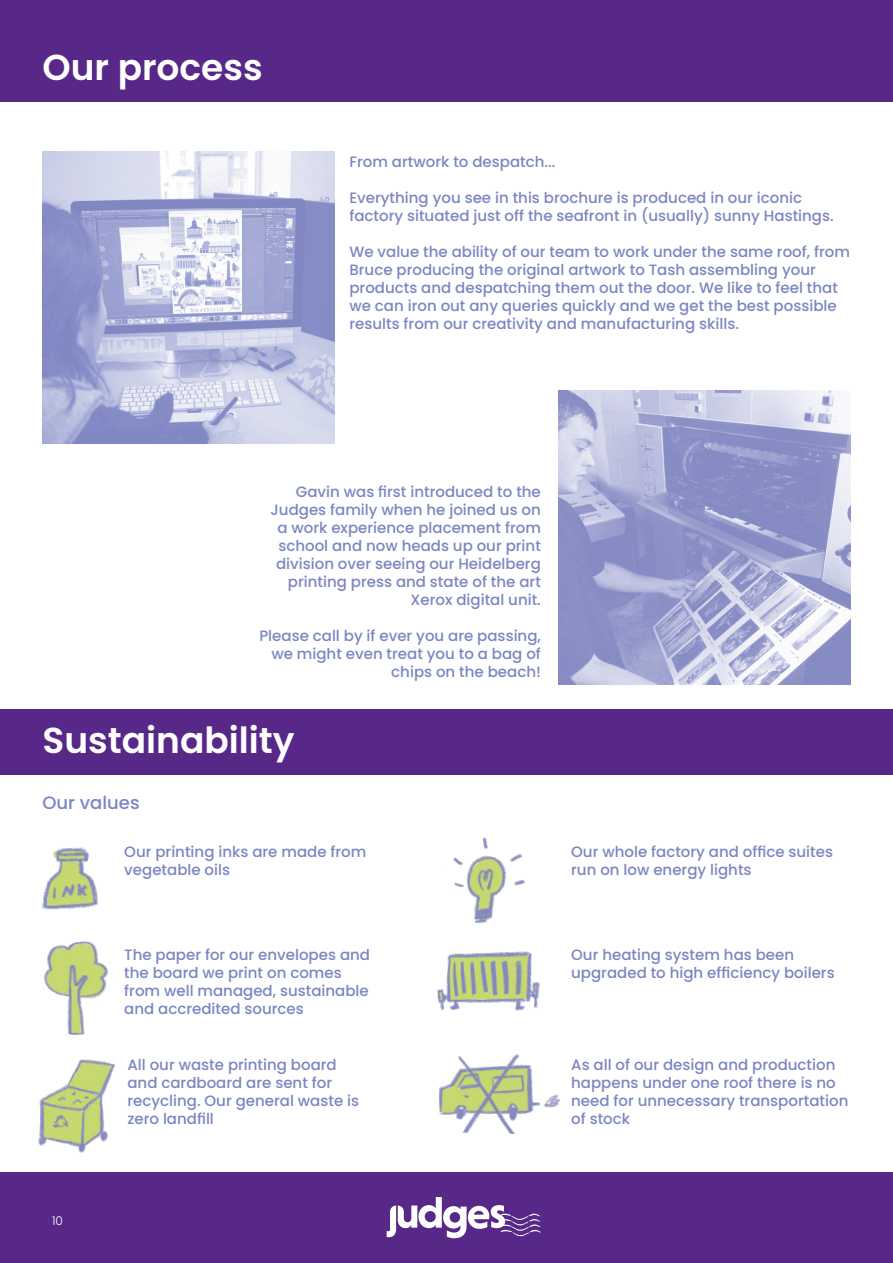
<style>
.page{position:relative;width:893px;height:1263px;background:#fff}
.page>*{position:absolute;margin:0;border:0;box-sizing:border-box;transform-origin:0 0}
.t1{font:600 36px "Poppins";color:#fff}
.t2{font:500 18px "Poppins";color:#7b86c1}
.t3{font:500 15px/18px "Poppins";color:#7b86c1}
.t4{font:300 12px "Poppins";color:#fff}
</style>
<div class="page">
<div style="left:0;top:1172px;width:893px;height:91px;background:#582888"></div>
<svg style="left:387px;top:1197px;width:154px;height:41px"></svg>
<div style="left:0;top:0;width:893px;height:102px;background:#582888"></div>
<div style="left:0;top:709px;width:893px;height:66px;background:#582888"></div>
<img style="left:558px;top:390px;width:292px;height:295px">
<img style="left:43px;top:151px;width:291px;height:292px">
<img style="left:42px;top:847px;width:56px;height:63px">
<img style="left:44px;top:941px;width:64px;height:95px">
<img style="left:38px;top:1059px;width:77px;height:94px">
<img style="left:453px;top:837px;width:72px;height:87px">
<img style="left:437px;top:951px;width:103px;height:60px">
<img style="left:439px;top:1054px;width:121px;height:80px">
<p class="t1" style="left:43px;top:47px;width:222px">Our process</p>
<p class="t3" style="left:349px;top:153px;width:207px">From artwork to despatch...</p>
<p class="t3" style="left:349px;top:189px;width:486px">Everything you see in this brochure is produced in our iconic factory situated just off the seafront in (usually) sunny Hastings.</p>
<p class="t3" style="left:349px;top:243px;width:502px">We value the ability of our team to work under the same roof, from Bruce producing the original artwork to Tash assembling your products and despatching them out the door. We like to feel that we can iron out any queries quickly and we get the best possible results from our creativity and manufacturing skills.</p>
<p class="t3" style="left:270px;top:482px;width:272px;text-align:right">Gavin was first introduced to the<br>Judges family when he joined us on a work experience placement from school and now heads up our print division over seeing our Heidelberg printing press and state of the art<br>Xerox digital unit.</p>
<p class="t3" style="left:259px;top:626px;width:283px;text-align:right">Please call by if ever you are passing, we might even treat you to a bag of chips on the beach!</p>
<p class="t1" style="left:43px;top:720px;width:254px">Sustainability</p>
<p class="t2" style="left:43px;top:792px;width:99px">Our values</p>
<p class="t3" style="left:124px;top:842px;width:244px">Our printing inks are made from vegetable oils</p>
<p class="t3" style="left:124px;top:946px;width:247px">The paper for our envelopes and the board we print on comes from well managed, sustainable and accredited sources</p>
<p class="t3" style="left:127px;top:1056px;width:233px">All our waste printing board and cardboard are sent for recycling. Our general waste is zero landfill</p>
<p class="t3" style="left:571px;top:842px;width:263px">Our whole factory and office suites run on low energy lights</p>
<p class="t3" style="left:571px;top:946px;width:265px">Our heating system has been upgraded to high efficiency boilers</p>
<p class="t3" style="left:571px;top:1056px;width:279px">As all of our design and production happens under one roof there is no need for unnecessary transportation of stock</p>
<p class="t4" style="left:52px;top:1214px;width:12px">10</p>
</div>
